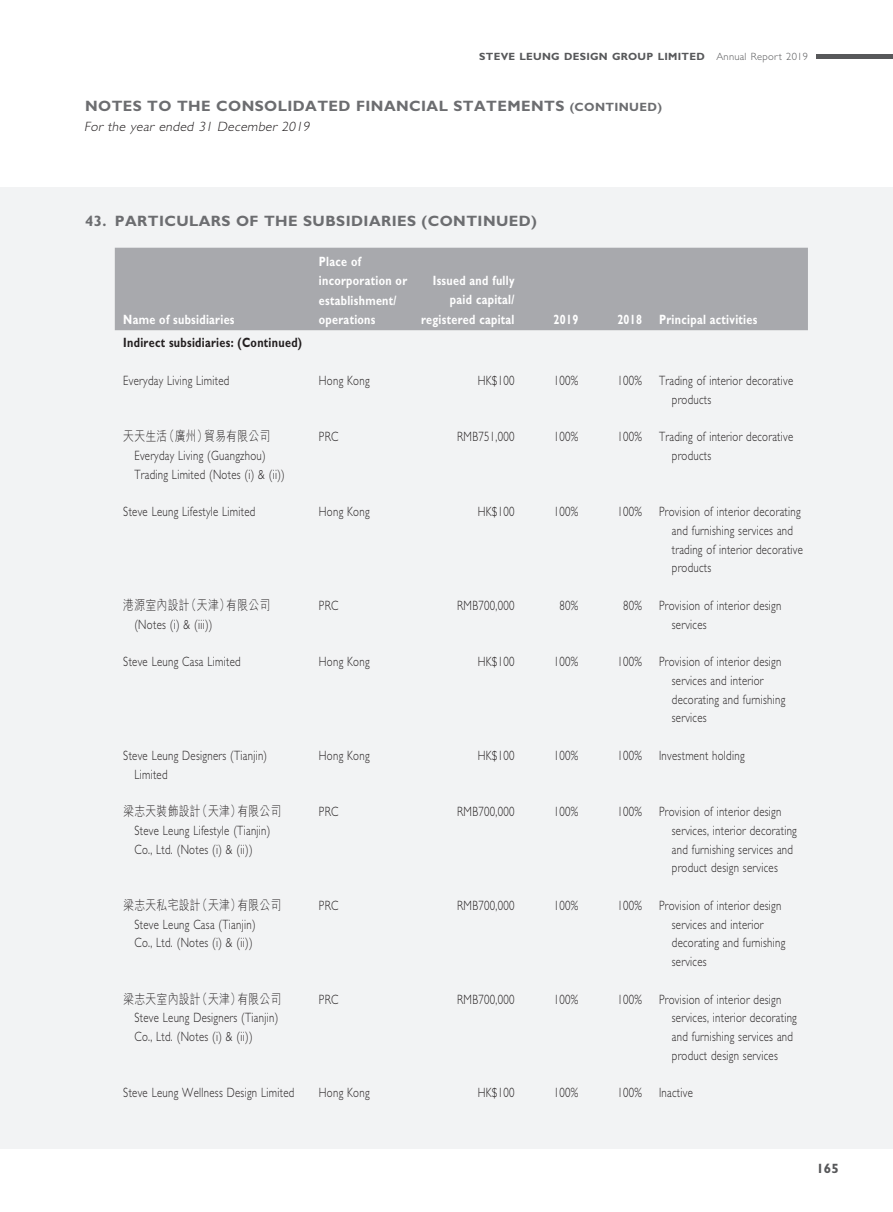
<style>
.page{position:relative;width:893px;height:1212px;background:#fff}
.page>*{position:absolute;margin:0;border:0;box-sizing:border-box;transform-origin:0 0}
.t1{font:700 15px "Gill Sans Std";letter-spacing:.03em;color:#6c6d70}
.t2{font:300 13.5px/18.8px "Gill Sans Std";letter-spacing:.03em;color:#231f20;scale:.8 1}
.t3{font:700 13.5px/19.5px "Gill Sans Std";letter-spacing:.03em;color:#fff;scale:.8 1}
.t4{font:300 13.5px "M Hei HK";letter-spacing:.03em;color:#231f20;scale:.8 1}
.t5{font:700 13.5px "Gill Sans Std";letter-spacing:.03em;color:#231f20;scale:.8 1}
.t6{font:italic 300 13.5px "Gill Sans Std";color:#231f20}
.t7{font:700 13.5px "Gill Sans Std";color:#57585a}
.t8{font:700 10.5px "Gill Sans Std";letter-spacing:.03em;color:#57585a}
.s1{font-weight:300}
.s2{font-size:12px}
</style>
<div class="page">
<div style="left:0;top:187px;width:893px;height:961px;background:#f2f3f4"></div>
<hr style="left:816px;top:54px;width:77px;height:4px;background:#57585a">
<div style="left:115px;top:248px;width:693px;height:82px;background:#a8a9ad"></div>
<p class="t8" style="left:479px;top:50px;width:330px">Steve Leung Design Group Limited <span class="s1">Annual Report 2019</span></p>
<p class="t1" style="left:85px;top:97px;width:578px">NOTES TO THE CONSOLIDATED FINANCIAL STATEMENTS <span class="s2">(CONTINUED)</span></p>
<p class="t6" style="left:84px;top:119px;width:230px">For the year ended 31 December 2019</p>
<p class="t1" style="left:85px;top:212px;width:453px">43. PARTICULARS OF THE SUBSIDIARIES (CONTINUED)</p>
<p class="t3" style="left:123px;top:310px;width:141px">Name of subsidiaries</p>
<p class="t3" style="left:319px;top:251px;width:112px">Place of incorporation or establishment/ operations</p>
<p class="t3" style="left:421px;top:271px;width:118px;text-align:right">Issued and fully paid capital/ registered capital</p>
<p class="t3" style="left:554px;top:310px;width:32px">2019</p>
<p class="t3" style="left:617px;top:310px;width:32px">2018</p>
<p class="t3" style="left:659px;top:310px;width:124px">Principal activities</p>
<p class="t5" style="left:123px;top:335px;width:225px">Indirect subsidiaries: (Continued)</p>
<p class="t2" style="left:123px;top:371px;width:134px">Everyday Living Limited</p>
<p class="t2" style="left:319px;top:371px;width:65px">Hong Kong</p>
<p class="t2" style="left:478px;top:371px;width:48px">HK$100</p>
<p class="t2" style="left:554px;top:371px;width:32px">100%</p>
<p class="t2" style="left:617px;top:371px;width:32px">100%</p>
<p class="t2" style="left:672px;top:371px;width:153px;text-indent:-13px">Trading of interior decorative products</p>
<p class="t4" style="left:123px;top:429px;width:185px">天天生活（廣州）貿易有限公司</p>
<p class="t2" style="left:134px;top:446px;width:190px">Everyday Living (Guangzhou)<br>Trading Limited (Notes (i) &amp; (ii))</p>
<p class="t2" style="left:319px;top:427px;width:26px">PRC</p>
<p class="t2" style="left:457px;top:427px;width:73px">RMB751,000</p>
<p class="t2" style="left:554px;top:427px;width:32px">100%</p>
<p class="t2" style="left:617px;top:427px;width:32px">100%</p>
<p class="t2" style="left:672px;top:427px;width:153px;text-indent:-13px">Trading of interior decorative products</p>
<p class="t2" style="left:123px;top:502px;width:167px">Steve Leung Lifestyle Limited</p>
<p class="t2" style="left:319px;top:502px;width:65px">Hong Kong</p>
<p class="t2" style="left:478px;top:502px;width:48px">HK$100</p>
<p class="t2" style="left:554px;top:502px;width:32px">100%</p>
<p class="t2" style="left:617px;top:502px;width:32px">100%</p>
<p class="t2" style="left:672px;top:502px;width:165px;text-indent:-13px">Provision of interior decorating and furnishing services and trading of interior decorative products</p>
<p class="t4" style="left:123px;top:598px;width:185px">港源室內設計（天津）有限公司</p>
<p class="t2" style="left:134px;top:615px;width:99px">(Notes (i) &amp; (iii))</p>
<p class="t2" style="left:319px;top:596px;width:26px">PRC</p>
<p class="t2" style="left:457px;top:596px;width:73px">RMB700,000</p>
<p class="t2" style="left:559px;top:596px;width:25px">80%</p>
<p class="t2" style="left:623px;top:596px;width:25px">80%</p>
<p class="t2" style="left:672px;top:596px;width:139px;text-indent:-13px">Provision of interior design services</p>
<p class="t2" style="left:123px;top:652px;width:148px">Steve Leung Casa Limited</p>
<p class="t2" style="left:319px;top:652px;width:65px">Hong Kong</p>
<p class="t2" style="left:478px;top:652px;width:48px">HK$100</p>
<p class="t2" style="left:554px;top:652px;width:32px">100%</p>
<p class="t2" style="left:617px;top:652px;width:32px">100%</p>
<p class="t2" style="left:672px;top:652px;width:143px;text-indent:-13px">Provision of interior design services and interior decorating and furnishing services</p>
<p class="t2" style="left:134px;top:746px;width:167px;text-indent:-11px">Steve Leung Designers (Tianjin)<br>Limited</p>
<p class="t2" style="left:319px;top:746px;width:65px">Hong Kong</p>
<p class="t2" style="left:478px;top:746px;width:48px">HK$100</p>
<p class="t2" style="left:554px;top:746px;width:32px">100%</p>
<p class="t2" style="left:617px;top:746px;width:32px">100%</p>
<p class="t2" style="left:659px;top:746px;width:108px">Investment holding</p>
<p class="t4" style="left:123px;top:804px;width:199px">梁志天裝飾設計（天津）有限公司</p>
<p class="t2" style="left:134px;top:821px;width:172px">Steve Leung Lifestyle (Tianjin)<br>Co., Ltd. (Notes (i) &amp; (ii))</p>
<p class="t2" style="left:319px;top:802px;width:26px">PRC</p>
<p class="t2" style="left:457px;top:802px;width:73px">RMB700,000</p>
<p class="t2" style="left:554px;top:802px;width:32px">100%</p>
<p class="t2" style="left:617px;top:802px;width:32px">100%</p>
<p class="t2" style="left:672px;top:802px;width:158px;text-indent:-13px">Provision of interior design services, interior decorating and furnishing services and product design services</p>
<p class="t4" style="left:123px;top:898px;width:199px">梁志天私宅設計（天津）有限公司</p>
<p class="t2" style="left:134px;top:915px;width:153px">Steve Leung Casa (Tianjin)<br>Co., Ltd. (Notes (i) &amp; (ii))</p>
<p class="t4" style="left:123px;top:992px;width:199px">梁志天室內設計（天津）有限公司</p>
<p class="t2" style="left:134px;top:1008px;width:181px">Steve Leung Designers (Tianjin)<br>Co., Ltd. (Notes (i) &amp; (ii))</p>
<p class="t2" style="left:319px;top:896px;width:26px">PRC</p>
<p class="t2" style="left:457px;top:896px;width:73px">RMB700,000</p>
<p class="t2" style="left:554px;top:896px;width:32px">100%</p>
<p class="t2" style="left:617px;top:896px;width:32px">100%</p>
<p class="t2" style="left:672px;top:896px;width:143px;text-indent:-13px">Provision of interior design services and interior decorating and furnishing services</p>
<p class="t2" style="left:319px;top:990px;width:26px">PRC</p>
<p class="t2" style="left:457px;top:990px;width:73px">RMB700,000</p>
<p class="t2" style="left:554px;top:990px;width:32px">100%</p>
<p class="t2" style="left:617px;top:990px;width:32px">100%</p>
<p class="t2" style="left:672px;top:990px;width:158px;text-indent:-13px">Provision of interior design services, interior decorating and furnishing services and product design services</p>
<p class="t2" style="left:123px;top:1084px;width:215px">Steve Leung Wellness Design Limited</p>
<p class="t2" style="left:319px;top:1084px;width:65px">Hong Kong</p>
<p class="t2" style="left:478px;top:1084px;width:48px">HK$100</p>
<p class="t2" style="left:554px;top:1084px;width:32px">100%</p>
<p class="t2" style="left:617px;top:1084px;width:32px">100%</p>
<p class="t2" style="left:659px;top:1084px;width:44px">Inactive</p>
<p class="t7" style="left:816px;top:1160px;width:24px">165</p>
</div>
